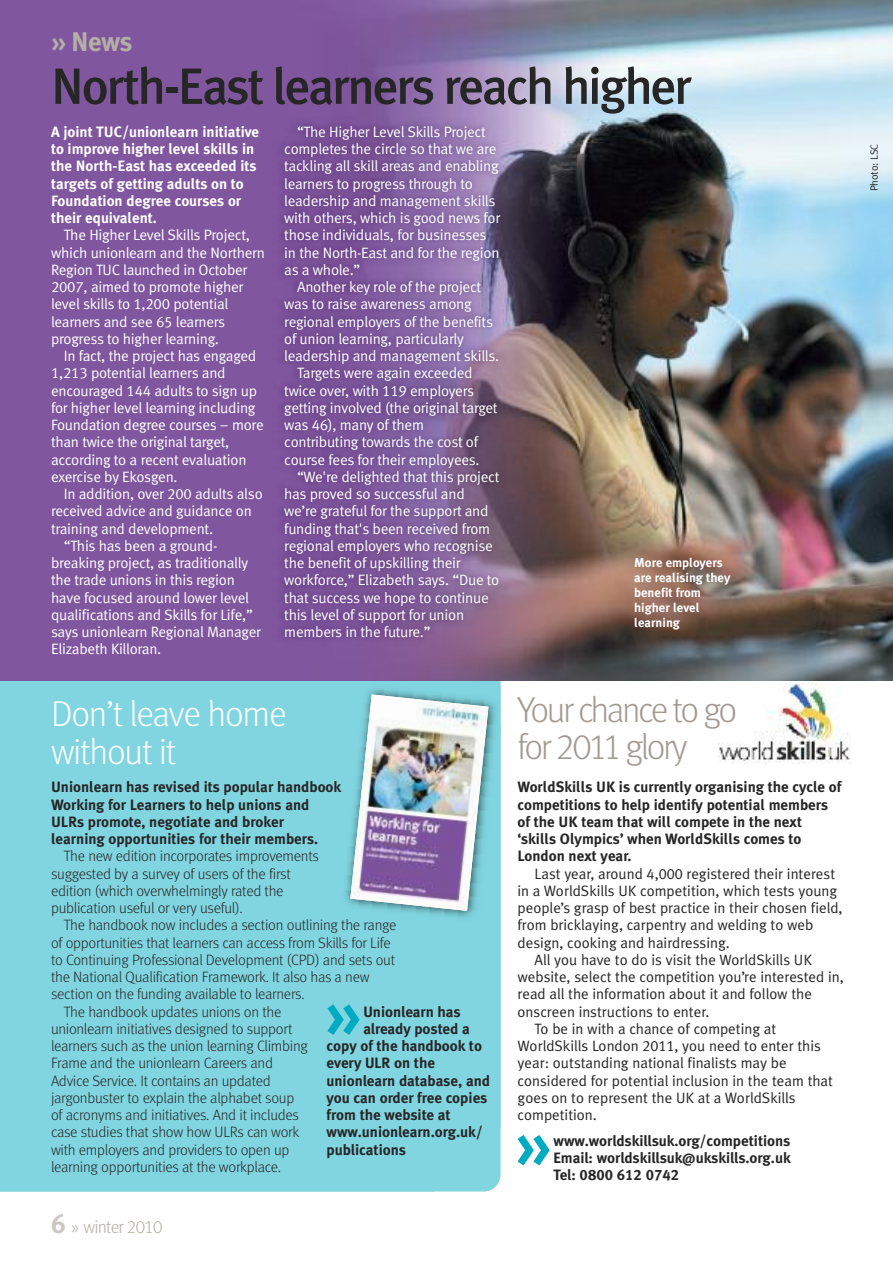
<style>
.page{position:relative;width:893px;height:1263px;background:#fff}
.page>*{position:absolute;margin:0;border:0;box-sizing:border-box;transform-origin:0 0}
.t1{font:500 51px "Meta Plus";letter-spacing:-.045em;color:#272627}
.t2{font:300 36px/37.5px "Meta";letter-spacing:-.065em;color:#a29a92}
.t3{font:300 36px/37.5px "Meta";letter-spacing:-.035em;color:#fff}
.t4{font:700 27px "Meta Plus";color:#b5aea6}
.t5{font:300 18px "Meta";letter-spacing:-.045em;color:#b5aea6}
.t6{font:15px/17.2px "Meta Normal LF";letter-spacing:-.02em;color:#fff}
.t7{font:300 15px/17.2px "Meta";letter-spacing:-.02em;color:#272627}
.t8{font:15px "Meta Plus Normal";color:#272627}
.t9{font:700 15px/17.2px "Meta Plus";color:#272627}
.t10{font:15px/17.2px "Meta Bold LF";color:#272627;text-align:justify}
.t11{font:700 15px/17.2px "Meta Plus";color:#fff}
.t12{font:700 12.75px/15px "Meta Plus";color:#fff}
.t13{font:10.5px "Meta Plus Normal";letter-spacing:-.01em;color:#272627}
.s1{font-family:"Meta Plus Bold Caps";font-weight:400;font-size:27px;color:#cbc7c1}
.s2{font-family:"Meta Light Expert";font-weight:400}
.s3{font-family:"Meta Light LF";font-weight:400}
.s4{font-family:"Meta Plus Normal Caps"}
</style>
<div class="page">
<div style="left:0;top:680px;width:501px;height:511px;background:#80d5e0"></div>
<svg style="left:327px;top:1004px;width:33px;height:31px"></svg>
<svg style="left:518px;top:1135px;width:32px;height:30px"></svg>
<img style="left:338px;top:682px;width:163px;height:244px">
<img style="left:350px;top:694px;width:138px;height:217px">
<img style="left:0;top:0;width:893px;height:680px">
<img style="left:262px;top:106px;width:261px;height:574px">
<img style="left:718px;top:683px;width:132px;height:81px">
<h3 class="t4" style="left:51px;top:26px;width:83px">» News</h3>
<h1 class="t1" style="left:51px;top:56px;width:642px">North-East learners reach higher</h1>
<p class="t11" style="left:51px;top:123px;width:210px">A joint TUC/unionlearn initiative to improve higher level skills in the North-East has exceeded its targets of getting adults on to<br>Foundation degree courses or their equivalent.</p>
<p class="t6" style="left:51px;top:228px;width:215px;text-indent:13px">The Higher Level Skills Project, which unionlearn and the Northern<br>Region TUC launched in October<br>2007, aimed to promote higher level skills to 1,200 potential learners and see 65 learners progress to higher learning.</p>
<p class="t6" style="left:51px;top:349px;width:214px;text-indent:13px">In fact, the project has engaged<br>1,213 potential learners and encouraged 144 adults to sign up for higher level learning including<br>Foundation degree courses – more than twice the original target, according to a recent evaluation exercise by Ekosgen.</p>
<p class="t6" style="left:64px;top:487px;width:200px">In addition, over 200 adults also</p>
<p class="t6" style="left:51px;top:504px;width:202px">received advice and guidance on</p>
<p class="t6" style="left:51px;top:521px;width:164px">training and development.</p>
<p class="t6" style="left:64px;top:538px;width:155px">“This has been a ground-</p>
<p class="t6" style="left:51px;top:556px;width:199px">breaking project, as traditionally</p>
<p class="t6" style="left:51px;top:573px;width:185px">the trade unions in this region</p>
<p class="t6" style="left:51px;top:590px;width:199px">have focused around lower level</p>
<p class="t6" style="left:51px;top:607px;width:203px">qualifications and Skills for Life,”</p>
<p class="t6" style="left:51px;top:625px;width:211px">says unionlearn Regional Manager</p>
<p class="t6" style="left:51px;top:642px;width:112px">Elizabeth Killoran.</p>
<p class="t6" style="left:284px;top:124px;width:217px;text-indent:13px">“The Higher Level Skills Project completes the circle so that we are tackling all skill areas and enabling learners to progress through to leadership and management skills with others, which is good news for those individuals, for businesses in the North-East and for the region as a whole.”</p>
<p class="t6" style="left:297px;top:280px;width:186px">Another key role of the project</p>
<p class="t6" style="left:284px;top:297px;width:189px">was to raise awareness among</p>
<p class="t6" style="left:284px;top:314px;width:210px">regional employers of the benefits</p>
<p class="t6" style="left:284px;top:331px;width:181px">of union learning, particularly</p>
<p class="t6" style="left:284px;top:349px;width:216px">leadership and management skills.</p>
<p class="t6" style="left:297px;top:366px;width:177px">Targets were again exceeded</p>
<p class="t6" style="left:284px;top:383px;width:191px">twice over, with 119 employers</p>
<p class="t6" style="left:284px;top:400px;width:215px">getting involved (the original target</p>
<p class="t6" style="left:284px;top:418px;width:141px">was 46), many of them</p>
<p class="t6" style="left:284px;top:435px;width:195px">contributing towards the cost of</p>
<p class="t6" style="left:284px;top:452px;width:197px">course fees for their employees.</p>
<p class="t6" style="left:297px;top:469px;width:204px">“We're delighted that this project</p>
<p class="t6" style="left:284px;top:487px;width:182px">has proved so successful and</p>
<p class="t6" style="left:284px;top:504px;width:206px">we’re grateful for the support and</p>
<p class="t6" style="left:284px;top:521px;width:207px">funding that's been received from</p>
<p class="t6" style="left:284px;top:538px;width:210px">regional employers who recognise</p>
<p class="t6" style="left:284px;top:556px;width:178px">the benefit of upskilling their</p>
<p class="t6" style="left:284px;top:573px;width:217px">workforce,” Elizabeth says. “Due to</p>
<p class="t6" style="left:284px;top:590px;width:206px">that success we hope to continue</p>
<p class="t6" style="left:284px;top:607px;width:181px">this level of support for union</p>
<p class="t6" style="left:284px;top:625px;width:148px">members in the future.”</p>
<h2 class="t3" style="left:51px;top:698px;width:237px">Don’t leave home without it</h2>
<p class="t9" style="left:51px;top:778px;width:292px">Unionlearn has revised its popular handbook Working for Learners to help unions and ULRs promote, negotiate and broker learning opportunities for their members.</p>
<p class="t7" style="left:51px;top:849px;width:270px;text-indent:13px">The new edition incorporates improvements suggested by a survey of users of the first edition (which overwhelmingly rated the publication useful or very useful).</p>
<p class="t7" style="left:64px;top:918px;width:334px">The handbook now includes a section outlining the range</p>
<p class="t7" style="left:51px;top:935px;width:341px">of opportunities that learners can access from Skills for Life</p>
<p class="t7" style="left:51px;top:952px;width:346px">to Continuing Professional Development (CPD) and sets out</p>
<p class="t7" style="left:51px;top:970px;width:320px">the National Qualification Framework. It also has a new</p>
<p class="t7" style="left:51px;top:987px;width:255px">section on the funding available to learners.</p>
<p class="t7" style="left:64px;top:1004px;width:219px">The handbook updates unions on the</p>
<p class="t7" style="left:51px;top:1021px;width:243px">unionlearn initiatives designed to support</p>
<p class="t7" style="left:51px;top:1039px;width:258px">learners such as the union learning Climbing</p>
<p class="t7" style="left:51px;top:1056px;width:223px">Frame and the unionlearn Careers and</p>
<p class="t7" style="left:51px;top:1073px;width:221px">Advice Service. It contains an updated</p>
<p class="t7" style="left:51px;top:1090px;width:245px">jargonbuster to explain the alphabet soup</p>
<p class="t7" style="left:51px;top:1108px;width:250px">of acronyms and initiatives. And it includes</p>
<p class="t7" style="left:51px;top:1125px;width:250px">case studies that show how ULRs can work</p>
<p class="t7" style="left:51px;top:1142px;width:240px">with employers and providers to open up</p>
<p class="t7" style="left:51px;top:1159px;width:232px">learning opportunities at the workplace.</p>
<p class="t10" style="left:363px;top:1004px;width:99px">Unionlearn has</p>
<p class="t10" style="left:363px;top:1021px;width:108px">already posted a</p>
<p class="t10" style="left:327px;top:1039px;width:157px">copy of the handbook to</p>
<p class="t10" style="left:327px;top:1056px;width:110px">every ULR on the</p>
<p class="t10" style="left:327px;top:1073px;width:165px">unionlearn database, and</p>
<p class="t10" style="left:327px;top:1090px;width:162px">you can order free copies</p>
<p class="t10" style="left:327px;top:1108px;width:126px">from the website at</p>
<p class="t10" style="left:327px;top:1125px;width:157px">www.unionlearn.org.uk/</p>
<p class="t10" style="left:327px;top:1142px;width:81px">publications</p>
<p class="t5" style="left:51px;top:1221px;width:113px"><span class="s1">6</span> » winter <span class="s2">2010</span></p>
<p class="t12" style="left:634px;top:555px;width:98px">More employers are realising they benefit from higher level learning</p>
<h2 class="t2" style="left:518px;top:694px;width:221px">Your chance to go for <span class="s3">2011</span> glory</h2>
<p class="t9" style="left:518px;top:778px;width:325px">WorldSkills UK is currently organising the cycle of competitions to help identify potential members of the UK team that will compete in the next ‘skills Olympics’ when WorldSkills comes to London next year.</p>
<p class="t8" style="left:535px;top:865px;width:302px">Last year, around <span class="s4">4</span>,<span class="s4">000</span> registered their interest</p>
<p class="t8" style="left:518px;top:882px;width:321px">in a WorldSkills UK competition, which tests young</p>
<p class="t8" style="left:518px;top:899px;width:326px">people’s grasp of best practice in their chosen field,</p>
<p class="t8" style="left:518px;top:916px;width:297px">from bricklaying, carpentry and welding to web</p>
<p class="t8" style="left:518px;top:934px;width:214px">design, cooking and hairdressing.</p>
<p class="t8" style="left:535px;top:951px;width:279px">All you have to do is visit the WorldSkills UK</p>
<p class="t8" style="left:518px;top:968px;width:328px">website, select the competition you’re interested in,</p>
<p class="t8" style="left:518px;top:985px;width:296px">read all the information about it and follow the</p>
<p class="t8" style="left:518px;top:1003px;width:193px">onscreen instructions to enter.</p>
<p class="t8" style="left:535px;top:1020px;width:243px">To be in with a chance of competing at</p>
<p class="t8" style="left:518px;top:1037px;width:305px">WorldSkills London <span class="s4">2011</span>, you need to enter this</p>
<p class="t8" style="left:518px;top:1054px;width:271px">year: outstanding national finalists may be</p>
<p class="t8" style="left:518px;top:1072px;width:317px">considered for potential inclusion in the team that</p>
<p class="t8" style="left:518px;top:1089px;width:280px">goes on to represent the UK at a WorldSkills</p>
<p class="t8" style="left:518px;top:1106px;width:81px">competition.</p>
<p class="t10" style="left:554px;top:1133px;width:239px">www.worldskillsuk.org/competitions Email: worldskillsuk@ukskills.org.uk Tel: 0800 612 0742</p>
<p class="t13" style="left:868px;top:191px;width:49px;rotate:-90deg">Photo: LSC</p>
</div>
